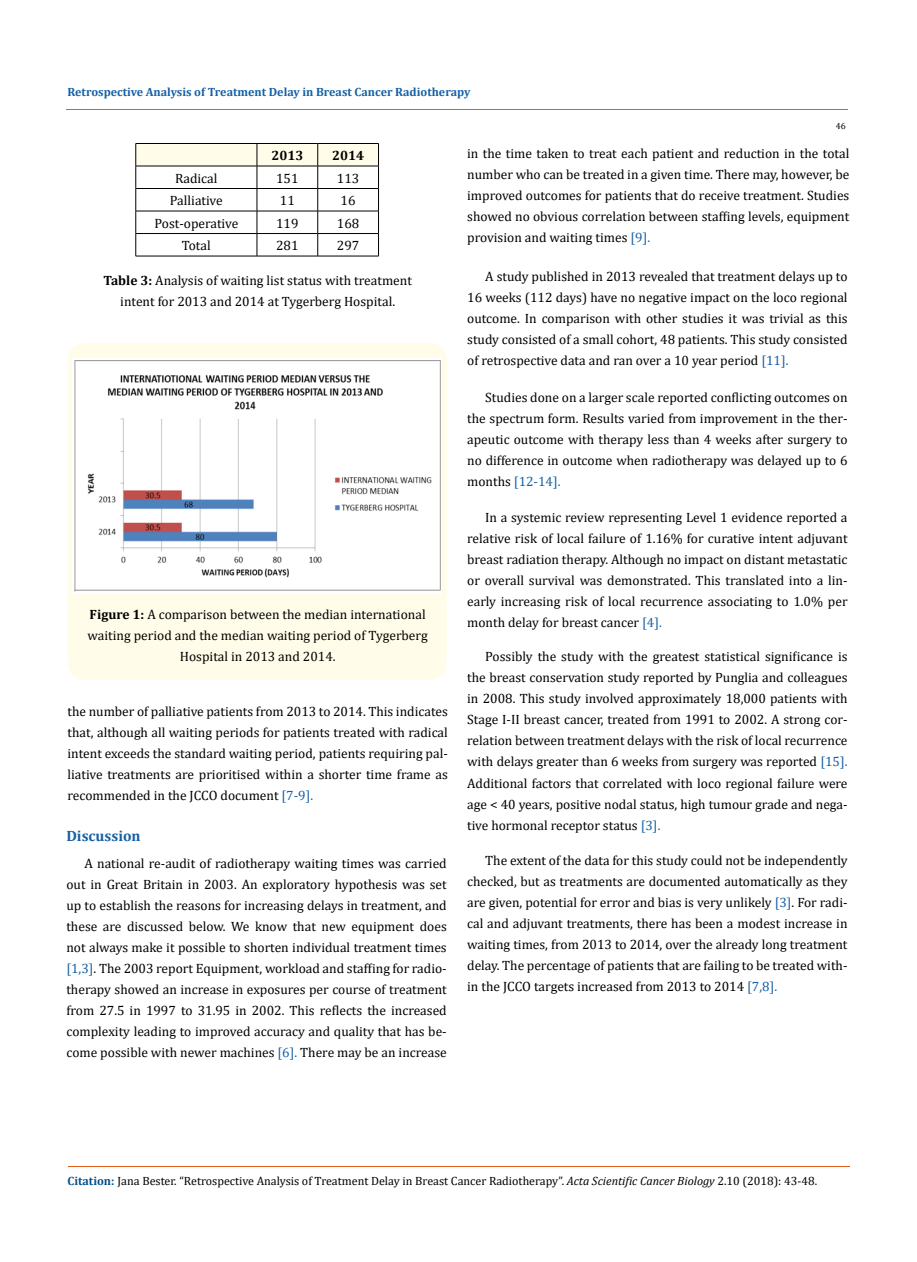
<style>
.page{position:relative;width:917px;height:1262px;background:#fff}
.page>*{position:absolute;margin:0;border:0;box-sizing:border-box;transform-origin:0 0}
.t1{font:700 15px "Cambria";color:#1560a6}
.t2{font:13.5px/21px "Cambria";color:#000;text-align:justify}
.t3{font:700 13.5px "Cambria";color:#000}
.t4{font:12px "Cambria";color:#000}
.t5{font:700 12px "Cambria";color:#1560a6}
.t6{font:9px "Cambria";color:#000}
.s1{font-weight:700}
.s2{color:#1560a6}
.s3{font-weight:700;color:#035089}
.s4{font-style:italic}
</style>
<div class="page">
<hr style="left:66px;top:109px;width:782px;height:1px;background:#e05d1a">
<svg style="left:135px;top:143px;width:244px;height:113px"></svg>
<hr style="left:136px;top:256px;width:121px;height:1px;background:#000">
<hr style="left:257px;top:256px;width:61px;height:1px;background:#000">
<hr style="left:318px;top:256px;width:61px;height:1px;background:#000">
<div style="left:67px;top:343px;width:380px;height:337px;background:#fffde9;border-radius:18px"></div>
<img style="left:72px;top:358px;width:369px;height:235px">
<hr style="left:68px;top:1166px;width:781px;height:1px;background:#e05d1a">
<p class="t5" style="left:68px;top:84px;width:404px">Retrospective Analysis of Treatment Delay in Breast Cancer Radiotherapy</p>
<p class="t6" style="left:835px;top:121px;width:11px">46</p>
<p class="t3" style="left:271px;top:146px;width:33px">2013</p>
<p class="t3" style="left:332px;top:146px;width:33px">2014</p>
<p class="t2" style="left:175px;top:167px;width:44px">Radical</p>
<p class="t2" style="left:276px;top:167px;width:24px">151</p>
<p class="t2" style="left:337px;top:167px;width:24px">113</p>
<p class="t2" style="left:170px;top:190px;width:54px">Palliative</p>
<p class="t2" style="left:280px;top:190px;width:16px">11</p>
<p class="t2" style="left:340px;top:190px;width:16px">16</p>
<p class="t2" style="left:154px;top:212px;width:85px">Post-operative</p>
<p class="t2" style="left:276px;top:212px;width:24px">119</p>
<p class="t2" style="left:337px;top:212px;width:24px">168</p>
<p class="t2" style="left:182px;top:235px;width:30px">Total</p>
<p class="t2" style="left:276px;top:235px;width:24px">281</p>
<p class="t2" style="left:337px;top:235px;width:24px">297</p>
<p class="t2" style="left:103px;top:270px;width:310px;text-align:center"><span class="s1">Table 3:</span> Analysis of waiting list status with treatment intent for 2013 and 2014 at Tygerberg Hospital.</p>
<p class="t2" style="left:88px;top:604px;width:341px;text-align:center"><span class="s1">Figure 1:</span> A comparison between the median international waiting period and the median waiting period of Tygerberg<br>Hospital in 2013 and 2014.</p>
<p class="t2" style="left:67px;top:701px;width:382px">the number of palliative patients from 2013 to 2014. This indicates that, although all waiting periods for patients treated with radical intent exceeds the standard waiting period, patients requiring pal&shy;liative treatments are prioritised within a shorter time frame as recommended in the JCCO document <span class="s2">[7-9].</span></p>
<p class="t1" style="left:66px;top:825px;width:76px">Discussion</p>
<p class="t2" style="left:66px;top:852px;width:382px;text-indent:18px">A national re-audit of radiotherapy waiting times was carried out in Great Britain in 2003. An exploratory hypothesis was set up to establish the reasons for increasing delays in treatment, and these are discussed below. We know that new equipment does not always make it possible to shorten individual treatment times <span class="s2">[1,3]</span>. The 2003 report Equipment, workload and staffing for radio&shy;therapy showed an increase in exposures per course of treatment from 27.5 in 1997 to 31.95 in 2002. This reflects the increased complexity leading to improved accuracy and quality that has be&shy;come possible with newer machines <span class="s2">[6].</span> There may be an increase</p>
<p class="t2" style="left:467px;top:143px;width:384px">in the time taken to treat each patient and reduction in the total number who can be treated in a given time. There may, however, be improved outcomes for patients that do receive treatment. Studies showed no obvious correlation between staffing levels, equipment provision and waiting times <span class="s2">[9].</span></p>
<p class="t2" style="left:467px;top:266px;width:382px;text-indent:18px">A study published in 2013 revealed that treatment delays up to 16 weeks (112 days) have no negative impact on the loco regional outcome. In comparison with other studies it was trivial as this study consisted of a small cohort, 48 patients. This study consisted of retrospective data and ran over a 10 year period <span class="s2">[11].</span></p>
<p class="t2" style="left:467px;top:386px;width:382px;text-indent:18px">Studies done on a larger scale reported conflicting outcomes on the spectrum form. Results varied from improvement in the ther&shy;apeutic outcome with therapy less than 4 weeks after surgery to no difference in outcome when radiotherapy was delayed up to 6 months <span class="s2">[12-14].</span></p>
<p class="t2" style="left:467px;top:507px;width:382px;text-indent:18px">In a systemic review representing Level 1 evidence reported a relative risk of local failure of 1.16% for curative intent adjuvant breast radiation therapy. Although no impact on distant metastatic or overall survival was demonstrated. This translated into a lin&shy;early increasing risk of local recurrence associating to 1.0% per month delay for breast cancer <span class="s2">[4].</span></p>
<p class="t2" style="left:467px;top:646px;width:382px;text-indent:18px">Possibly the study with the greatest statistical significance is the breast conservation study reported by Punglia and colleagues in 2008. This study involved approximately 18,000 patients with Stage I-II breast cancer, treated from 1991 to 2002. A strong cor&shy;relation between treatment delays with the risk of local recurrence with delays greater than 6 weeks from surgery was reported <span class="s2">[15].<br></span>Additional factors that correlated with loco regional failure were age &lt; 40 years, positive nodal status, high tumour grade and nega&shy;tive hormonal receptor status <span class="s2">[3].</span></p>
<p class="t2" style="left:467px;top:849px;width:382px;text-indent:18px">The extent of the data for this study could not be independently checked, but as treatments are documented automatically as they are given, potential for error and bias is very unlikely <span class="s2">[3]</span>. For radi&shy;cal and adjuvant treatments, there has been a modest increase in waiting times, from 2013 to 2014, over the already long treatment delay. The percentage of patients that are failing to be treated with&shy;in the JCCO targets increased from 2013 to 2014 <span class="s2">[7,8].</span></p>
<p class="t4" style="left:68px;top:1174px;width:751px"><span class="s3">Citation:</span> Jana Bester. “Retrospective Analysis of Treatment Delay in Breast Cancer Radiotherapy”. <span class="s4">Acta Scientific Cancer Biology</span> 2.10 (2018): 43-48.</p>
</div>
